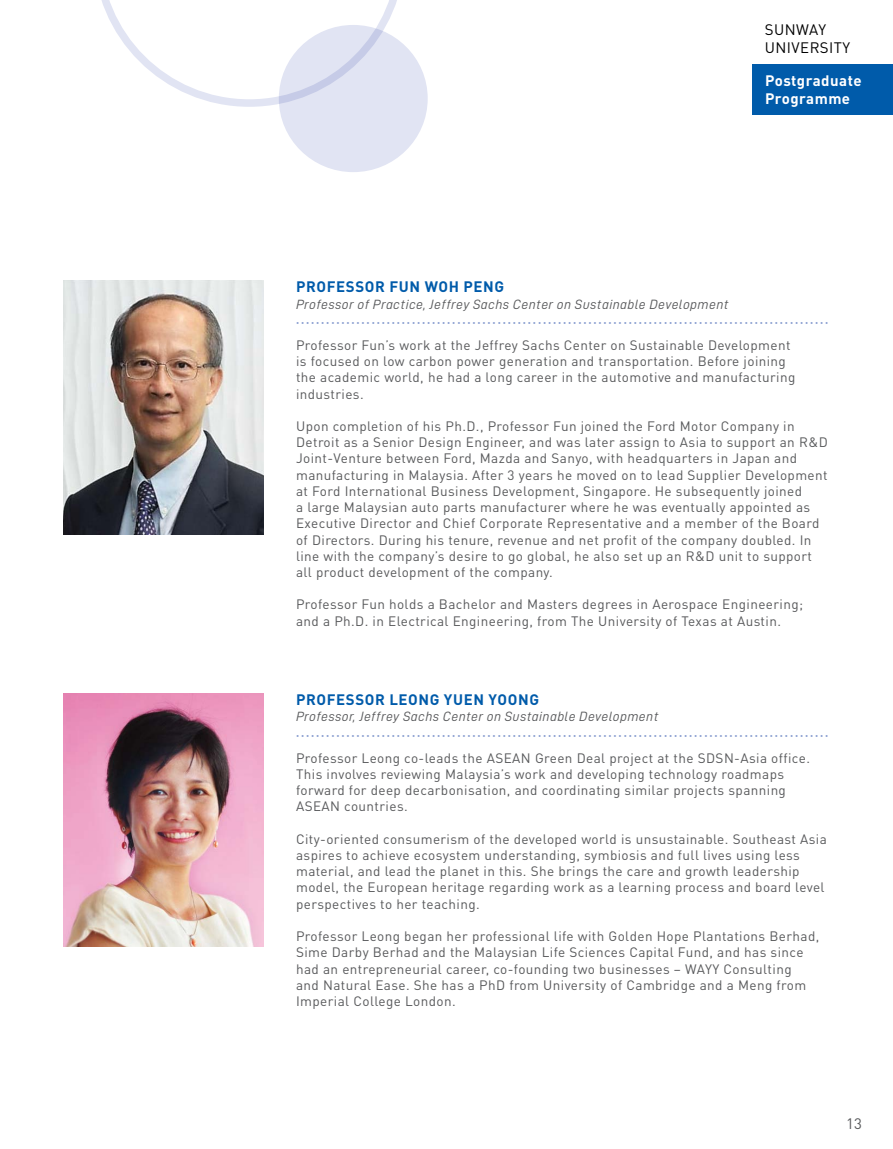
<style>
.page{position:relative;width:893px;height:1149px;background:#fff}
.page>*{position:absolute;margin:0;border:0;box-sizing:border-box;transform-origin:0 0}
.t1{font:700 15px "DIN Pro";letter-spacing:.04em;color:#005baa}
.t2{font:700 15px/18px "DIN Pro";letter-spacing:.03em;color:#fff}
.t3{font:15px/18px "DIN Pro";letter-spacing:.03em;color:#000}
.t4{font:15px "DIN Pro";color:#58595b}
.t5{font:13.5px/16.2px "DIN Pro";letter-spacing:.03em;color:#58595b}
.t6{font:13.5px "D DIN Italic";letter-spacing:.03em;color:#58595b}
.t7{font:6px "DIN Pro";color:#8298cd}
</style>
<div class="page">
<div style="left:753px;top:64px;width:140px;height:50px;background:#005baa"></div>
<img style="left:64px;top:281px;width:200px;height:253px">
<div style="left:279px;top:25px;width:149px;height:147px;background:#e1e4f3;border-radius:50%"></div>
<svg style="left:101px;top:0;width:301px;height:107px"></svg>
<img style="left:64px;top:693px;width:200px;height:253px">
<p class="t3" style="left:765px;top:20px;width:87px">SUNWAY<br>UNIVERSITY</p>
<p class="t2" style="left:765px;top:70px;width:98px">POSTGRADUATE<br>PROGRAMME</p>
<p class="t1" style="left:296px;top:276px;width:21px">PROFESSOR</p>
<p class="t1" style="left:389px;top:276px;width:95px">FUN WOH PENG</p>
<p class="t6" style="left:296px;top:296px;width:434px">Professor of Practice, Jeffrey Sachs Center on Sustainable Development</p>
<p class="t7" style="left:296px;top:318px;width:534px">••••••••••••••••••••••••••••••••••••••••••••••••••••••••••••••••••••••••••••••••••••••••••••••••••••••••••</p>
<p class="t5" style="left:296px;top:336px;width:501px">Professor Fun’s work at the Jeffrey Sachs Center on Sustainable Development is focused on low carbon power generation and transportation. Before joining the academic world, he had a long career in the automotive and manufacturing industries.</p>
<p class="t5" style="left:296px;top:417px;width:533px">Upon completion of his Ph.D., Professor Fun joined the Ford Motor Company in Detroit as a Senior Design Engineer, and was later assign to Asia to support an R&amp;D Joint-Venture between Ford, Mazda and Sanyo, with headquarters in Japan and manufacturing in Malaysia. After 3 years he moved on to lead Supplier Development at Ford International Business Development, Singapore. He subsequently joined<br>a large Malaysian auto parts manufacturer where he was eventually appointed as Executive Director and Chief Corporate Representative and a member of the Board of Directors. During his tenure, revenue and net profit of the company doubled. In line with the company’s desire to go global, he also set up an R&amp;D unit to support all product development of the company.</p>
<p class="t5" style="left:296px;top:595px;width:509px">Professor Fun holds a Bachelor and Masters degrees in Aerospace Engineering; and a Ph.D. in Electrical Engineering, from The University of Texas at Austin.</p>
<p class="t1" style="left:296px;top:689px;width:21px">PROFESSOR</p>
<p class="t1" style="left:389px;top:689px;width:20px">LEONG</p>
<p class="t1" style="left:444px;top:689px;width:20px">YUEN</p>
<p class="t1" style="left:489px;top:689px;width:20px">YOONG</p>
<p class="t6" style="left:296px;top:709px;width:364px">Professor, Jeffrey Sachs Center on Sustainable Development</p>
<p class="t7" style="left:296px;top:731px;width:534px">••••••••••••••••••••••••••••••••••••••••••••••••••••••••••••••••••••••••••••••••••••••••••••••••••••••••••</p>
<p class="t5" style="left:296px;top:749px;width:515px">Professor Leong co-leads the ASEAN Green Deal project at the SDSN-Asia office.<br>This involves reviewing Malaysia’s work and developing technology roadmaps forward for deep decarbonisation, and coordinating similar projects spanning ASEAN countries.</p>
<p class="t5" style="left:296px;top:830px;width:532px">City-oriented consumerism of the developed world is unsustainable. Southeast Asia aspires to achieve ecosystem understanding, symbiosis and full lives using less material, and lead the planet in this. She brings the care and growth leadership model, the European heritage regarding work as a learning process and board level perspectives to her teaching.</p>
<p class="t5" style="left:296px;top:927px;width:525px">Professor Leong began her professional life with Golden Hope Plantations Berhad, Sime Darby Berhad and the Malaysian Life Sciences Capital Fund, and has since had an entrepreneurial career, co-founding two businesses – WAYY Consulting<br>and Natural Ease. She has a PhD from University of Cambridge and a Meng from Imperial College London.</p>
<p class="t4" style="left:846px;top:1112px;width:17px">13</p>
</div>
